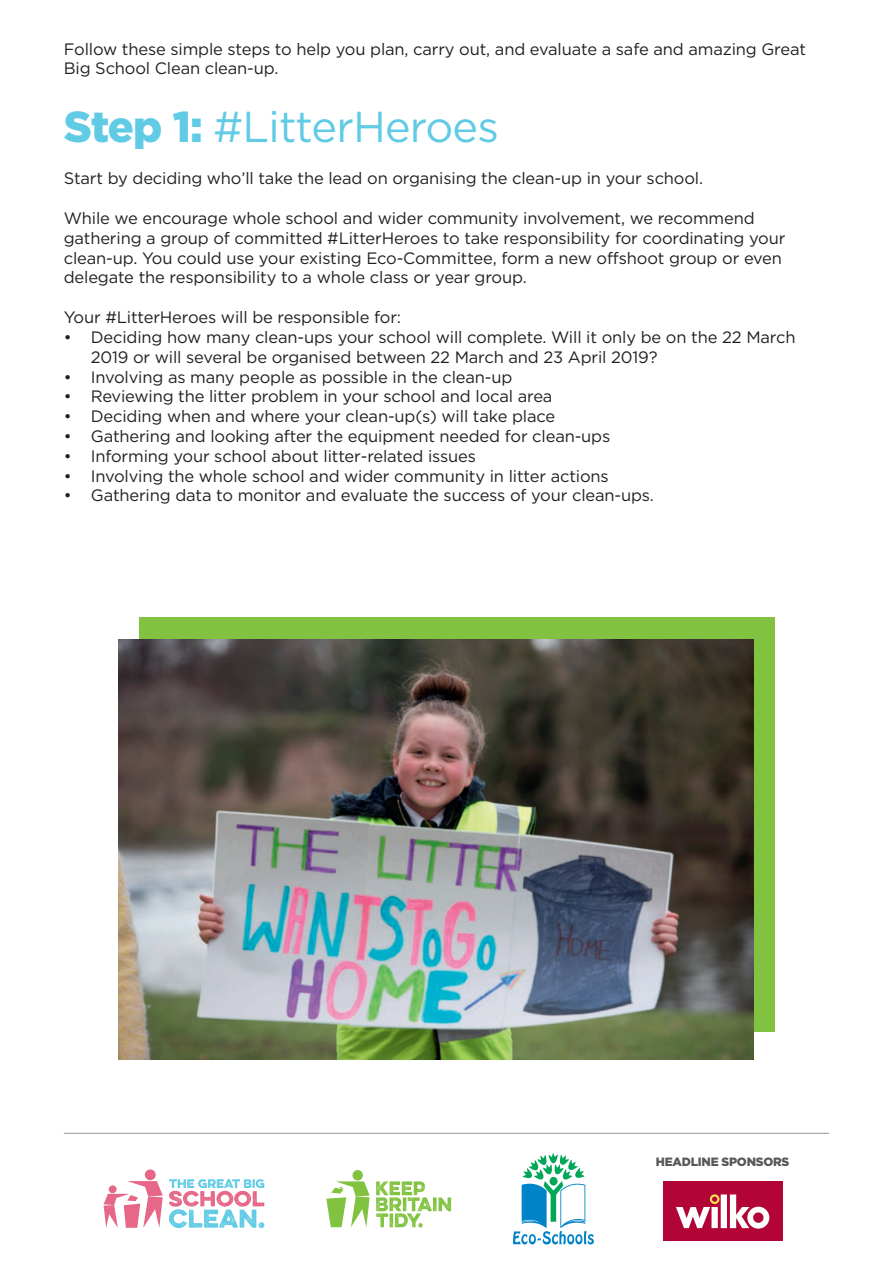
<style>
.page{position:relative;width:893px;height:1263px;background:#fff}
.page>*{position:absolute;margin:0;border:0;box-sizing:border-box;transform-origin:0 0}
.t1{font:43.35px "Gotham";letter-spacing:-.02em;color:#61cbe6}
.t2{font:16.5px/19.8px "Gotham";letter-spacing:-.01em;color:#231f20}
.t3{font:900 12px "Gotham";letter-spacing:-.02em;color:#57585a}
.s1{font-weight:900}
</style>
<div class="page">
<div style="left:139px;top:617px;width:636px;height:415px;background:#81c340"></div>
<img style="left:118px;top:640px;width:636px;height:419px">
<div style="left:352px;top:1170px;width:11px;height:10px;background:#81c340;border-radius:50%"></div>
<svg style="left:326px;top:1181px;width:44px;height:46px"></svg>
<svg style="left:376px;top:1181px;width:75px;height:46px"></svg>
<svg style="left:513px;top:1153px;width:81px;height:92px"></svg>
<div style="left:145px;top:1169px;width:11px;height:11px;background:#e66787;border-radius:50%"></div>
<svg style="left:104px;top:1181px;width:59px;height:47px"></svg>
<svg style="left:169px;top:1179px;width:95px;height:49px"></svg>
<div style="left:663px;top:1181px;width:119px;height:60px;background:#b30437"></div>
<svg style="left:676px;top:1194px;width:93px;height:34px"></svg>
<hr style="left:64px;top:1133px;width:765px;height:1px;background:#939598">
<p class="t2" style="left:64px;top:39px;width:744px">Follow these simple steps to help you plan, carry out, and evaluate a safe and amazing Great<br>Big School Clean clean-up.</p>
<h1 class="t1" style="left:64px;top:103px;width:437px"><span class="s1">Step 1:</span> #LitterHeroes</h1>
<p class="t2" style="left:64px;top:168px;width:641px">Start by deciding who’ll take the lead on organising the clean-up in your school.</p>
<p class="t2" style="left:64px;top:208px;width:723px">While we encourage whole school and wider community involvement, we recommend gathering a group of committed #LitterHeroes to take responsibility for coordinating your clean-up. You could use your existing Eco-Committee, form a new offshoot group or even delegate the responsibility to a whole class or year group.</p>
<p class="t2" style="left:64px;top:307px;width:339px">Your #LitterHeroes will be responsible for:</p>
<p class="t2" style="left:91px;top:327px;width:706px;text-indent:-27px">• Deciding how many clean-ups your school will complete. Will it only be on the 22 March<br>2019 or will several be organised between 22 March and 23 April 2019?</p>
<p class="t2" style="left:64px;top:366px;width:450px">• Involving as many people as possible in the clean-up</p>
<p class="t2" style="left:64px;top:386px;width:490px">• Reviewing the litter problem in your school and local area</p>
<p class="t2" style="left:64px;top:406px;width:493px">• Deciding when and where your clean-up(s) will take place</p>
<p class="t2" style="left:64px;top:426px;width:548px">• Gathering and looking after the equipment needed for clean-ups</p>
<p class="t2" style="left:64px;top:446px;width:414px">• Informing your school about litter-related issues</p>
<p class="t2" style="left:64px;top:465px;width:546px">• Involving the whole school and wider community in litter actions</p>
<p class="t2" style="left:64px;top:485px;width:592px">• Gathering data to monitor and evaluate the success of your clean-ups.</p>
<p class="t3" style="left:656px;top:1155px;width:135px">HEADLINE SPONSORS</p>
</div>
